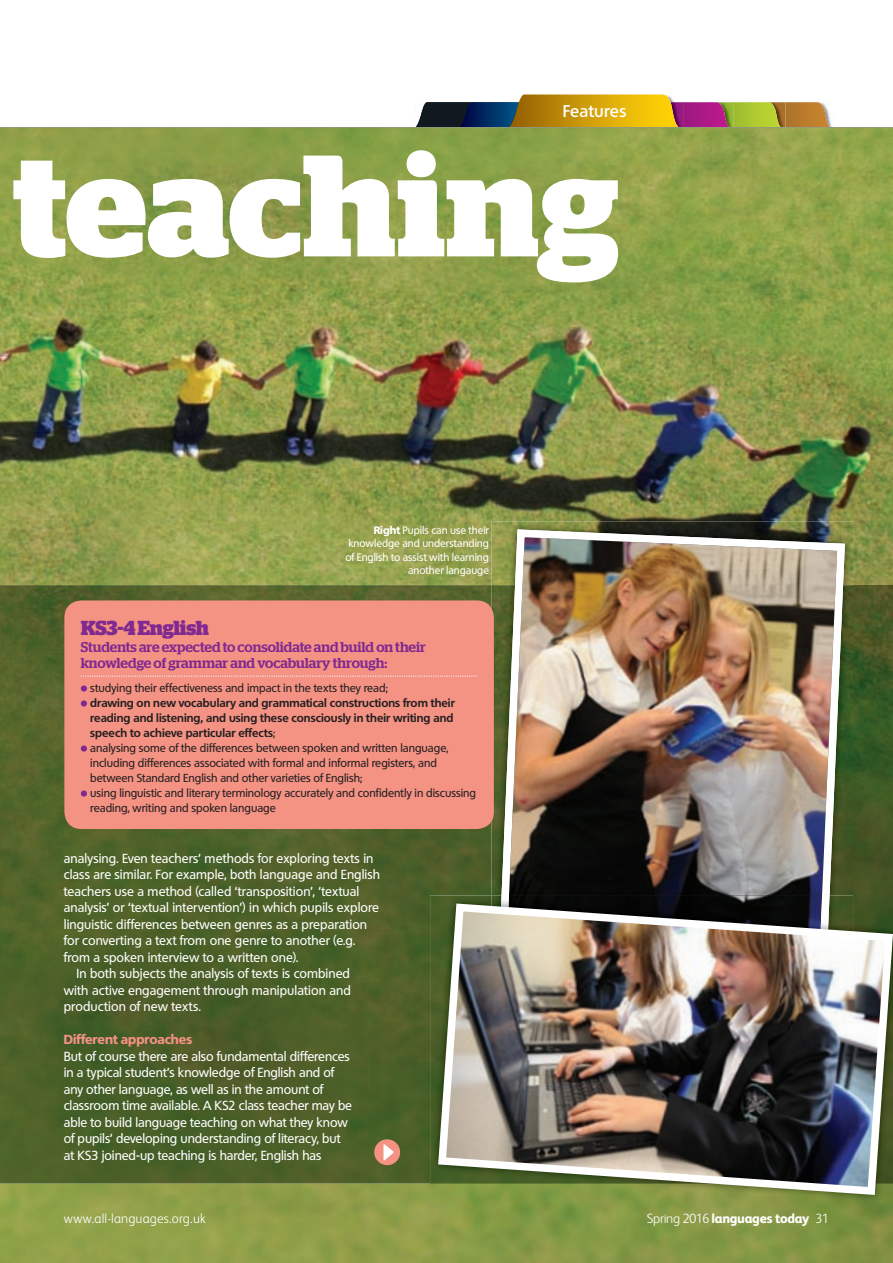
<style>
.page{position:relative;width:893px;height:1263px;background:#fff}
.page>*{position:absolute;margin:0;border:0;box-sizing:border-box;transform-origin:0 0}
.t1{font:700 144px "Stag";color:#fff}
.t2{font:700 20.25px "Stag";letter-spacing:-.015em;color:#802990}
.t3{font:600 16.5px "Quebec";letter-spacing:.015em;color:#fff}
.t4{font:500 14.25px/16.5px "Stag";letter-spacing:-.005em;color:#802990}
.t5{font:800 13.5px "FS Albert";letter-spacing:-.02em;color:#fff}
.t6{font:300 13.5px "FS Albert";letter-spacing:.01em;color:#fff}
.t7{font:500 12.75px/16.5px "Quebec";letter-spacing:.005em;color:#fff}
.t8{font:800 12.75px "Quebec";color:#f49284}
.t9{font:500 11.25px/15px "Quebec";color:#231f20}
.t10{font:500 10.5px/13.5px "Quebec";letter-spacing:-.005em;color:#fff;text-align:right}
.s1{font-weight:800}
.s2{font-weight:700}
.s3{font-weight:300}
</style>
<div class="page">
<img style="left:785px;top:102px;width:45px;height:25px">
<img style="left:781px;top:102px;width:4px;height:25px">
<img style="left:734px;top:102px;width:47px;height:25px">
<img style="left:729px;top:102px;width:5px;height:25px">
<img style="left:679px;top:102px;width:50px;height:25px">
<svg style="left:415px;top:94px;width:255px;height:33px;background:#9e8838"></svg>
<img style="left:670px;top:102px;width:9px;height:25px">
<hr style="left:0;top:127px;width:893px;height:1px;background:#939598">
<img style="left:0;top:128px;width:893px;height:1135px">
<img style="left:0;top:585px;width:365px;height:298px">
<img style="left:365px;top:585px;width:127px;height:348px">
<img style="left:853px;top:585px;width:40px;height:310px">
<img style="left:0;top:883px;width:370px;height:300px">
<img style="left:367px;top:933px;width:63px;height:250px">
<img style="left:492px;top:521px;width:361px;height:374px">
<img style="left:500px;top:529px;width:345px;height:374px">
<div style="left:374px;top:1139px;width:26px;height:26px;background:#f49284;border-radius:50%"></div>
<svg style="left:383px;top:1144px;width:11px;height:17px"></svg>
<div style="left:64px;top:600px;width:430px;height:229px;background:#f49284;border-radius:17px"></div>
<svg style="left:81px;top:675px;width:396px;height:2px"></svg>
<div style="left:81px;top:685px;width:6px;height:7px;background:#802990;border-radius:50%"></div>
<div style="left:81px;top:700px;width:6px;height:7px;background:#802990;border-radius:50%"></div>
<div style="left:81px;top:745px;width:6px;height:7px;background:#802990;border-radius:50%"></div>
<div style="left:81px;top:790px;width:6px;height:7px;background:#802990;border-radius:50%"></div>
<img style="left:430px;top:1183px;width:463px;height:20px">
<img style="left:430px;top:895px;width:70px;height:288px">
<img style="left:841px;top:895px;width:52px;height:8px">
<img style="left:500px;top:895px;width:329px;height:8px">
<img style="left:438px;top:903px;width:455px;height:292px">
<p class="t3" style="left:563px;top:100px;width:65px">Features</p>
<h1 class="t1" style="left:13px;top:153px;width:608px">teaching</h1>
<p class="t10" style="left:345px;top:523px;width:145px"><span class="s1">Right</span> Pupils can use their knowledge and understanding of English to assist with learning another langauge</p>
<h2 class="t2" style="left:81px;top:620px;width:130px">KS3-4 English</h2>
<p class="t4" style="left:81px;top:639px;width:347px">Students are expected to consolidate and build on their knowledge of grammar and vocabulary through:</p>
<p class="t9" style="left:90px;top:680px;width:299px">studying their effectiveness and impact in the texts they read;</p>
<p class="t9" style="left:90px;top:695px;width:387px"><span class="s2">drawing on new vocabulary and grammatical constructions from their reading and listening, and using these consciously in their writing and speech to achieve particular effects</span>;<br>analysing some of the differences between spoken and written language, including differences associated with formal and informal registers, and between Standard English and other varieties of English;<br>using linguistic and literary terminology accurately and confidently in discussing reading, writing and spoken language</p>
<p class="t7" style="left:64px;top:850px;width:311px">analysing. Even teachers’ methods for exploring texts in</p>
<p class="t7" style="left:64px;top:866px;width:318px">class are similar. For example, both language and English</p>
<p class="t7" style="left:64px;top:883px;width:297px">teachers use a method (called ‘transposition’, ‘textual</p>
<p class="t7" style="left:64px;top:899px;width:317px">analysis’ or ‘textual intervention’) in which pupils explore</p>
<p class="t7" style="left:64px;top:916px;width:305px">linguistic differences between genres as a preparation</p>
<p class="t7" style="left:64px;top:932px;width:293px">for converting a text from one genre to another (e.g.</p>
<p class="t7" style="left:64px;top:949px;width:236px">from a spoken interview to a written one).</p>
<p class="t7" style="left:77px;top:965px;width:275px">In both subjects the analysis of texts is combined</p>
<p class="t7" style="left:64px;top:982px;width:289px">with active engagement through manipulation and</p>
<p class="t7" style="left:64px;top:998px;width:138px">production of new texts.</p>
<p class="t8" style="left:64px;top:1031px;width:130px">Different approaches</p>
<p class="t7" style="left:64px;top:1048px;width:290px">But of course there are also fundamental differences in a typical student’s knowledge of English and of any other language, as well as in the amount of classroom time available. A KS2 class teacher may be able to build language teaching on what they know of pupils’ developing understanding of literacy, but at KS3 joined-up teaching is harder, English has</p>
<p class="t6" style="left:64px;top:1210px;width:143px">www.all-languages.org.uk</p>
<p class="t5" style="left:647px;top:1210px;width:184px"><span class="s3">Spring 2016</span> languages today <span class="s3">31</span></p>
</div>
